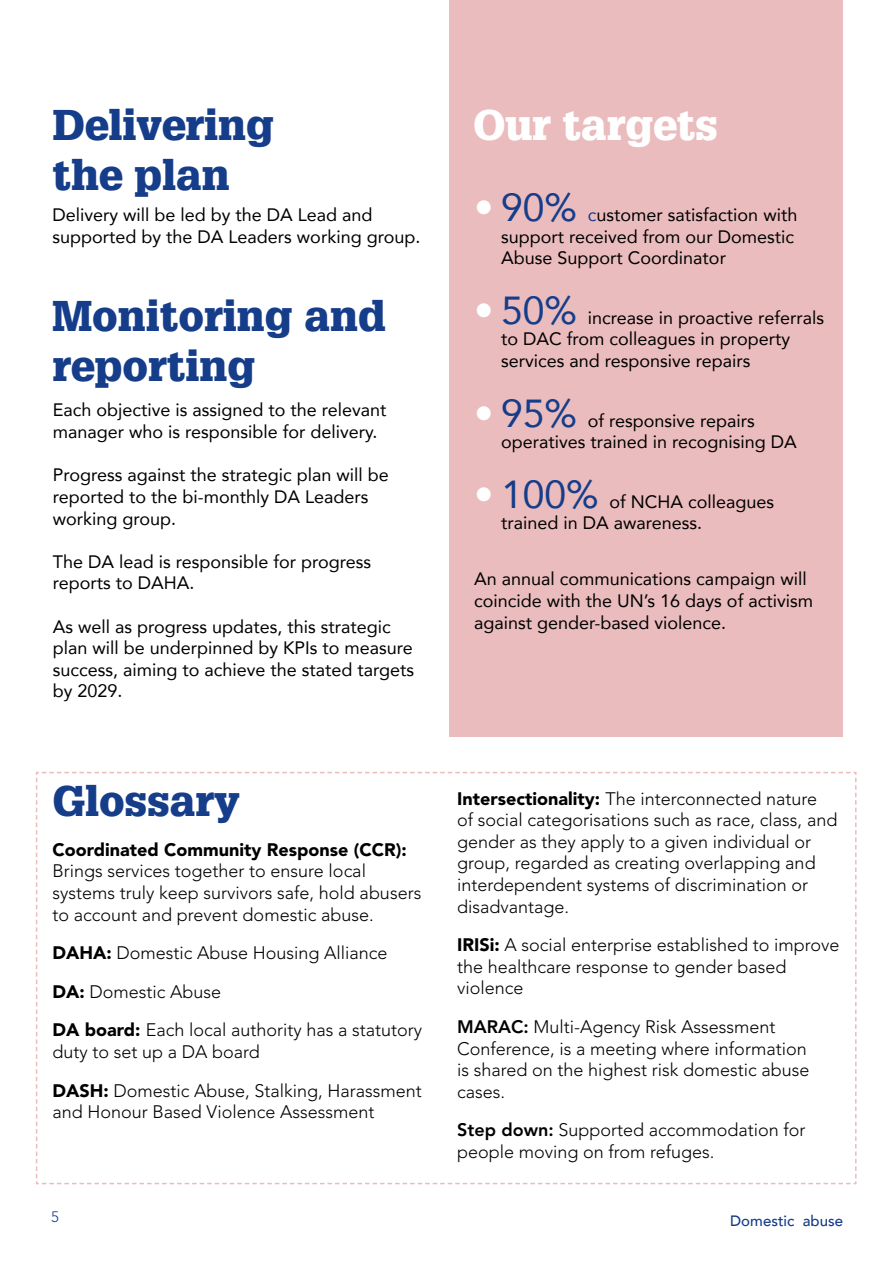
<style>
.page{position:relative;width:893px;height:1263px;background:#fff}
.page>*{position:absolute;margin:0;border:0;box-sizing:border-box;transform-origin:0 0}
.t1{font:900 42px/50.4px "Glypha LT Std";color:#153d8a}
.t2{font:900 42px "Glypha LT Std";color:#fff}
.t3{font:300 18px/21.6px "Avenir LT Std";color:#000}
.t4{font:18px/21.6px "Avenir";color:#000}
.t5{font:900 18px "Avenir LT Std";color:#000}
.t6{font:500 15px "Avenir";color:#153d8a}
.t7{font:300 15px "Avenir LT Std";color:#153d8a}
.s1{font-size:39px;color:#fff}
.s2{font-size:39px;color:#153d8a}
.s3{color:#153d8a}
.s4{font-weight:900}
.s5{font-weight:800}
</style>
<div class="page">
<div style="left:449px;top:0;width:394px;height:737px;background:#eabcbd"></div>
<svg style="left:36px;top:771px;width:821px;height:414px"></svg>
<h1 class="t1" style="left:53px;top:99px;width:223px">Delivering the plan</h1>
<p class="t4" style="left:52px;top:203px;width:369px">Delivery will be led by the DA Lead and supported by the DA Leaders working group.</p>
<h1 class="t1" style="left:52px;top:290px;width:335px">Monitoring and reporting</h1>
<p class="t4" style="left:53px;top:399px;width:335px">Each objective is assigned to the relevant manager who is responsible for delivery.</p>
<p class="t4" style="left:53px;top:464px;width:338px">Progress against the strategic plan will be reported to the bi-monthly DA Leaders working group.</p>
<p class="t4" style="left:53px;top:550px;width:320px">The DA lead is responsible for progress reports to DAHA.</p>
<p class="t4" style="left:53px;top:615px;width:363px">As well as progress updates, this strategic plan will be underpinned by KPIs to measure success, aiming to achieve the stated targets by 2029.</p>
<h1 class="t2" style="left:473px;top:99px;width:246px">Our targets</h1>
<p class="t4" style="left:501px;top:203px;width:298px;text-indent:-27px"><span class="s1">•</span> <span class="s2">90%</span> <span class="s3">c</span>ustomer satisfaction with support received from our Domestic<br>Abuse Support Coordinator</p>
<p class="t4" style="left:501px;top:306px;width:324px;text-indent:-27px"><span class="s1">•</span> <span class="s2">50%</span> increase in proactive referrals to DAC from colleagues in property services and responsive repairs</p>
<p class="t4" style="left:501px;top:409px;width:297px;text-indent:-27px"><span class="s1">•</span> <span class="s2">95%</span> of responsive repairs operatives trained in recognising DA</p>
<p class="t4" style="left:501px;top:490px;width:275px;text-indent:-27px"><span class="s1">•</span> <span class="s2">100%</span> of NCHA colleagues trained in DA awareness.</p>
<p class="t4" style="left:474px;top:568px;width:340px">An annual communications campaign will coincide with the UN’s 16 days of activism against gender-based violence.</p>
<h1 class="t1" style="left:52px;top:775px;width:189px">Glossary</h1>
<p class="t3" style="left:457px;top:788px;width:382px"><span class="s4">Intersectionality:</span> The interconnected nature of social categorisations such as race, class, and gender as they apply to a given individual or group, regarded as creating overlapping and interdependent systems of discrimination or disadvantage.</p>
<p class="t3" style="left:457px;top:934px;width:384px"><span class="s4">IRISi:</span> A social enterprise established to improve the healthcare response to gender based violence</p>
<p class="t3" style="left:457px;top:1016px;width:354px"><span class="s5">MARAC:</span> Multi-Agency Risk Assessment Conference, is a meeting where information is shared on the highest risk domestic abuse cases.</p>
<p class="t3" style="left:457px;top:1119px;width:350px"><span class="s5">Step down:</span> Supported accommodation for people moving on from refuges.</p>
<p class="t5" style="left:52px;top:838px;width:356px">Coordinated Community Response (CCR):</p>
<p class="t3" style="left:52px;top:860px;width:370px">Brings services together to ensure local systems truly keep survivors safe, hold abusers to account and prevent domestic abuse.</p>
<p class="t3" style="left:52px;top:934px;width:371px;line-height:38.5px"><span class="s4">DAHA:</span> Domestic Abuse Housing Alliance<br><span class="s4">DA:</span> Domestic Abuse<br><span class="s4">DA board:</span> Each local authority has a statutory</p>
<p class="t3" style="left:52px;top:1032px;width:371px;line-height:38.5px">duty to set up a DA board<br><span class="s4">DASH:</span> Domestic Abuse, Stalking, Harassment</p>
<p class="t3" style="left:52px;top:1101px;width:323px">and Honour Based Violence Assessment</p>
<p class="t7" style="left:51px;top:1208px;width:9px">5</p>
<p class="t6" style="left:730px;top:1208px;width:114px">Domestic abuse</p>
</div>
